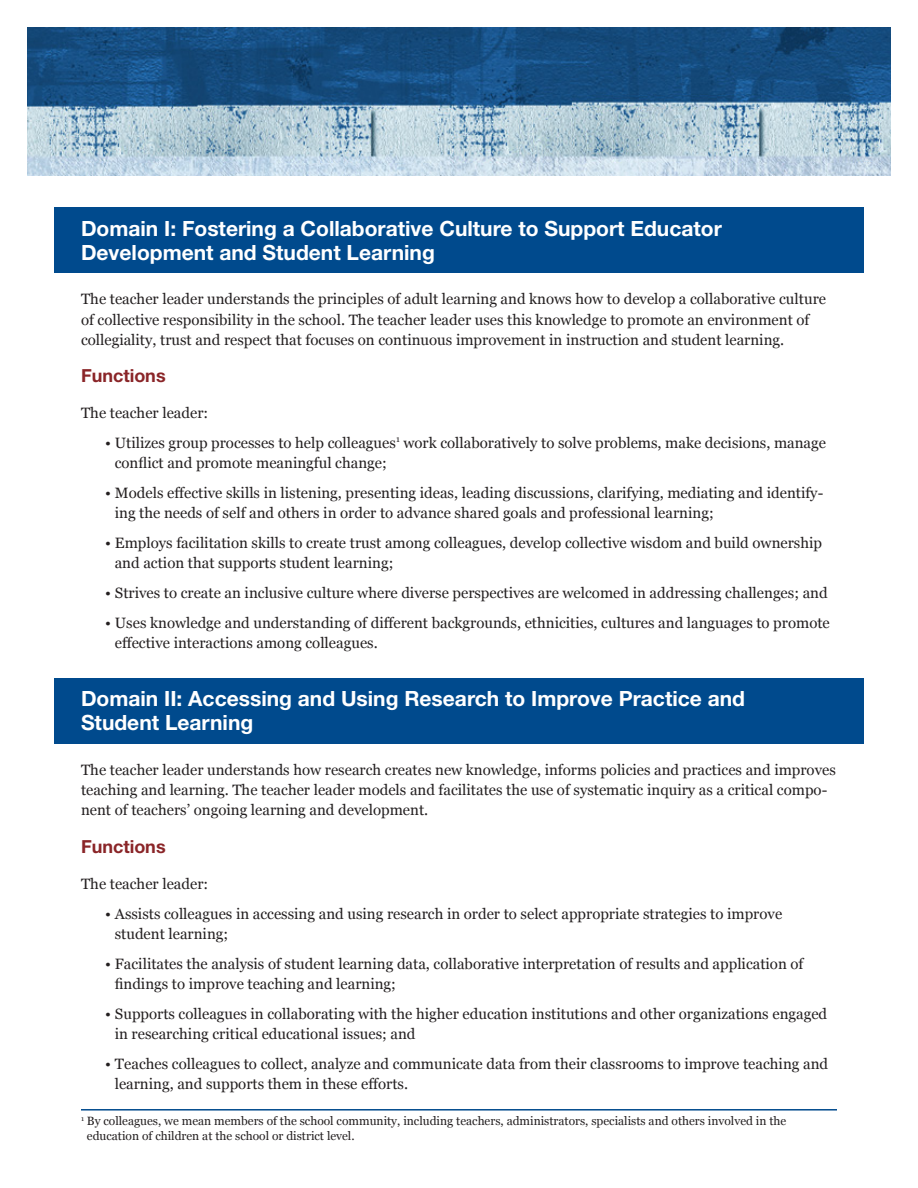
<style>
.page{position:relative;width:918px;height:1188px;background:#fff}
.page>*{position:absolute;margin:0;border:0;box-sizing:border-box;transform-origin:0 0}
.t1{font:700 21px/24px "Helvetica Neue LT Std";color:#fff}
.t2{font:700 18px "Helvetica Neue LT Std";color:#8a2528}
.t3{font:15px/20.2px "Georgia";color:#231f20}
.t4{font:12px/15px "Georgia";color:#231f20}
</style>
<div class="page">
<img style="left:27px;top:27px;width:864px;height:149px">
<hr style="left:81px;top:1109px;width:756px;height:2px;background:#004a8d">
<div style="left:54px;top:207px;width:810px;height:66px;background:#004a8d"></div>
<div style="left:54px;top:678px;width:810px;height:66px;background:#004a8d"></div>
<h1 class="t1" style="left:81px;top:216px;width:642px">Domain I: Fostering a Collaborative Culture to Support Educator<br>Development and Student Learning</h1>
<p class="t3" style="left:81px;top:289px;width:747px">The teacher leader understands the principles of adult learning and knows how to develop a collaborative culture of collective responsibility in the school. The teacher leader uses this knowledge to promote an environment of collegiality, trust and respect that focuses on continuous improvement in instruction and student learning.</p>
<p class="t2" style="left:81px;top:364px;width:86px">Functions</p>
<p class="t3" style="left:81px;top:403px;width:129px">The teacher leader:</p>
<p class="t3" style="left:115px;top:433px;width:713px;text-indent:-10px">• Utilizes group processes to help colleagues<sup>1</sup> work collaboratively to solve problems, make decisions, manage conflict and promote meaningful change;</p>
<p class="t3" style="left:115px;top:483px;width:710px;text-indent:-10px">• Models effective skills in listening, presenting ideas, leading discussions, clarifying, mediating and identify&shy;ing the needs of self and others in order to advance shared goals and professional learning;</p>
<p class="t3" style="left:115px;top:533px;width:709px;text-indent:-10px">• Employs facilitation skills to create trust among colleagues, develop collective wisdom and build ownership and action that supports student learning;</p>
<p class="t3" style="left:105px;top:583px;width:724px">• Strives to create an inclusive culture where diverse perspectives are welcomed in addressing challenges; and</p>
<p class="t3" style="left:115px;top:613px;width:717px;text-indent:-10px">• Uses knowledge and understanding of different backgrounds, ethnicities, cultures and languages to promote effective interactions among colleagues.</p>
<h1 class="t1" style="left:81px;top:686px;width:666px">Domain II: Accessing and Using Research to Improve Practice and<br>Student Learning</h1>
<p class="t3" style="left:81px;top:760px;width:756px">The teacher leader understands how research creates new knowledge, informs policies and practices and improves teaching and learning. The teacher leader models and facilitates the use of systematic inquiry as a critical compo&shy;nent of teachers’ ongoing learning and development.</p>
<p class="t2" style="left:81px;top:835px;width:86px">Functions</p>
<p class="t3" style="left:81px;top:874px;width:129px">The teacher leader:</p>
<p class="t3" style="left:115px;top:904px;width:669px;text-indent:-10px">• Assists colleagues in accessing and using research in order to select appropriate strategies to improve student learning;</p>
<p class="t3" style="left:115px;top:954px;width:690px;text-indent:-10px">• Facilitates the analysis of student learning data, collaborative interpretation of results and application of findings to improve teaching and learning;</p>
<p class="t3" style="left:115px;top:1004px;width:714px;text-indent:-10px">• Supports colleagues in collaborating with the higher education institutions and other organizations engaged in researching critical educational issues; and</p>
<p class="t3" style="left:115px;top:1054px;width:715px;text-indent:-10px">• Teaches colleagues to collect, analyze and communicate data from their classrooms to improve teaching and learning, and supports them in these efforts.</p>
<p class="t4" style="left:87px;top:1113px;width:701px;text-indent:-6px"><sup>1</sup> By colleagues, we mean members of the school community, including teachers, administrators, specialists and others involved in the education of children at the school or district level.</p>
</div>
